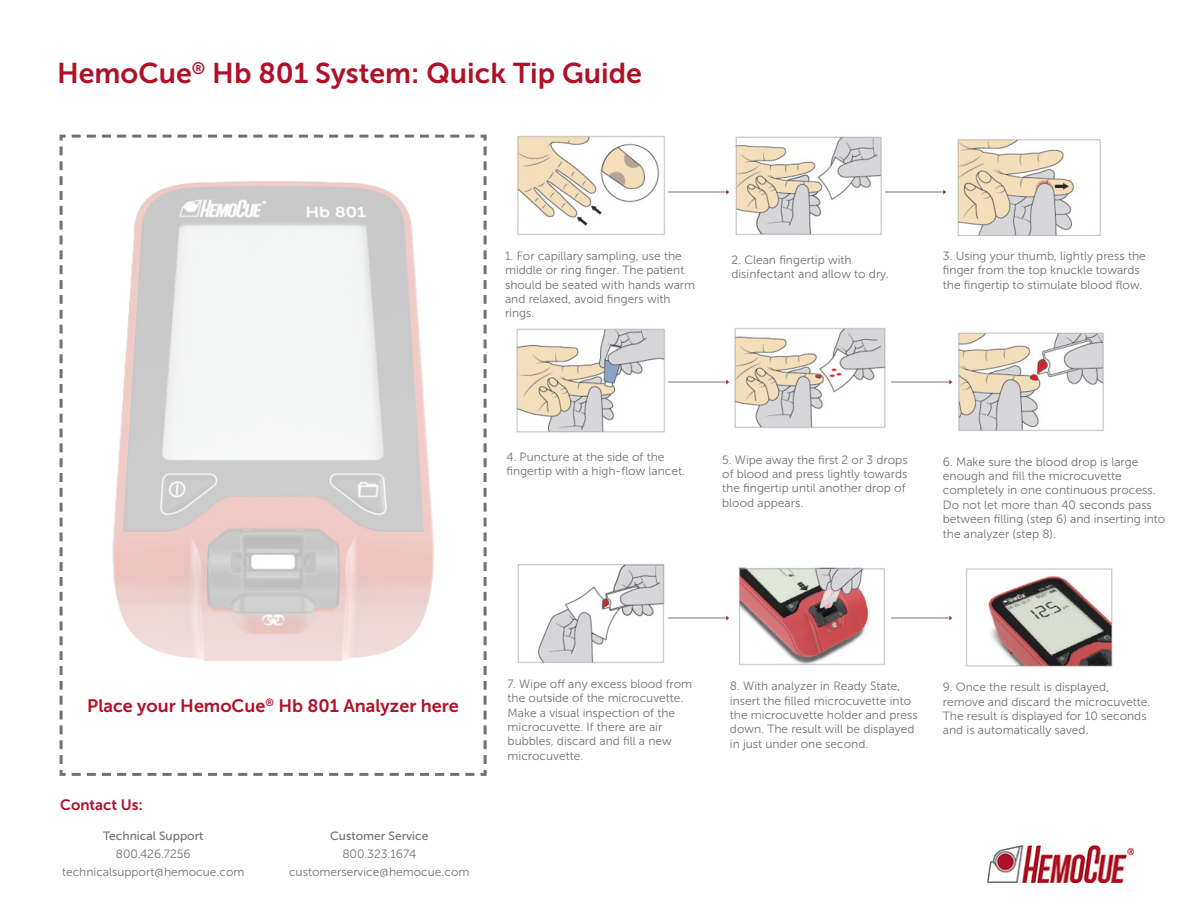
<style>
.page{position:relative;width:1188px;height:918px;background:#fff}
.page>*{position:absolute;margin:0;border:0;box-sizing:border-box;transform-origin:0 0}
.t1{font:28.5px "Museo Sans 700";color:#ae1229}
.t2{font:18px "Museo Sans 700";color:#ae1229}
.t3{font:15px "Museo Sans 700";color:#ae1229}
.t4{font:12px/14.4px "Museo Sans 300";color:#717074}
.t5{font:12px "Museo Sans 300";color:#737071}
.t6{font:12px "Museo Sans 500";color:#737071}
</style>
<div class="page">
<svg style="left:59px;top:134px;width:428px;height:642px"></svg>
<img style="left:517px;top:136px;width:148px;height:99px">
<img style="left:735px;top:136px;width:147px;height:99px">
<img style="left:957px;top:139px;width:144px;height:97px">
<img style="left:516px;top:328px;width:149px;height:104px">
<img style="left:735px;top:327px;width:150px;height:101px">
<img style="left:958px;top:332px;width:146px;height:99px">
<img style="left:517px;top:564px;width:148px;height:99px">
<img style="left:966px;top:568px;width:147px;height:99px">
<img style="left:738px;top:567px;width:147px;height:98px">
<img style="left:668px;top:189px;width:61px;height:6px">
<img style="left:885px;top:189px;width:61px;height:6px">
<img style="left:668px;top:379px;width:61px;height:6px">
<img style="left:891px;top:379px;width:61px;height:6px">
<img style="left:668px;top:615px;width:61px;height:6px">
<img style="left:891px;top:615px;width:61px;height:6px">
<img style="left:988px;top:846px;width:146px;height:36px">
<p class="t1" style="left:57px;top:58px;width:587px">HemoCue<sup>®</sup> Hb 801 System: Quick Tip Guide</p>
<p class="t4" style="left:505px;top:249px;width:192px">1. For capillary sampling, use the middle or ring finger. The patient should be seated with hands warm and relaxed, avoid fingers with rings.</p>
<p class="t4" style="left:731px;top:252px;width:159px">2. Clean fingertip with disinfectant and allow to dry.</p>
<p class="t4" style="left:943px;top:249px;width:204px">3. Using your thumb, lightly press the finger from the top knuckle towards the fingertip to stimulate blood flow.</p>
<p class="t4" style="left:507px;top:450px;width:180px">4. Puncture at the side of the fingertip with a high-flow lancet.</p>
<p class="t4" style="left:722px;top:452px;width:187px">5. Wipe away the first 2 or 3 drops of blood and press lightly towards the fingertip until another drop of blood appears.</p>
<p class="t4" style="left:943px;top:454px;width:224px">6. Make sure the blood drop is large enough and fill the microcuvette completely in one continuous process.<br>Do not let more than 40 seconds pass between filling (step 6) and inserting into the analyzer (step 8).</p>
<p class="t2" style="left:87px;top:696px;width:373px">Place your HemoCue<sup>®</sup> Hb 801 Analyzer here</p>
<p class="t3" style="left:60px;top:796px;width:84px">Contact Us:</p>
<p class="t6" style="left:103px;top:829px;width:102px">Technical Support</p>
<p class="t5" style="left:116px;top:847px;width:76px">800.426.7256</p>
<p class="t5" style="left:62px;top:865px;width:184px">technicalsupport@hemocue.com</p>
<p class="t6" style="left:330px;top:829px;width:100px">Customer Service</p>
<p class="t5" style="left:342px;top:847px;width:75px">800.323.1674</p>
<p class="t5" style="left:289px;top:865px;width:182px">customerservice@hemocue.com</p>
<p class="t4" style="left:508px;top:677px;width:186px">7. Wipe off any excess blood from the outside of the microcuvette.<br>Make a visual inspection of the microcuvette. If there are air bubbles, discard and fill a new microcuvette.</p>
<p class="t4" style="left:730px;top:679px;width:189px">8. With analyzer in Ready State, insert the filled microcuvette into the microcuvette holder and press down. The result will be displayed in just under one second.</p>
<p class="t4" style="left:943px;top:680px;width:209px">9. Once the result is displayed, remove and discard the microcuvette.<br>The result is displayed for 10 seconds and is automatically saved.</p>
</div>
